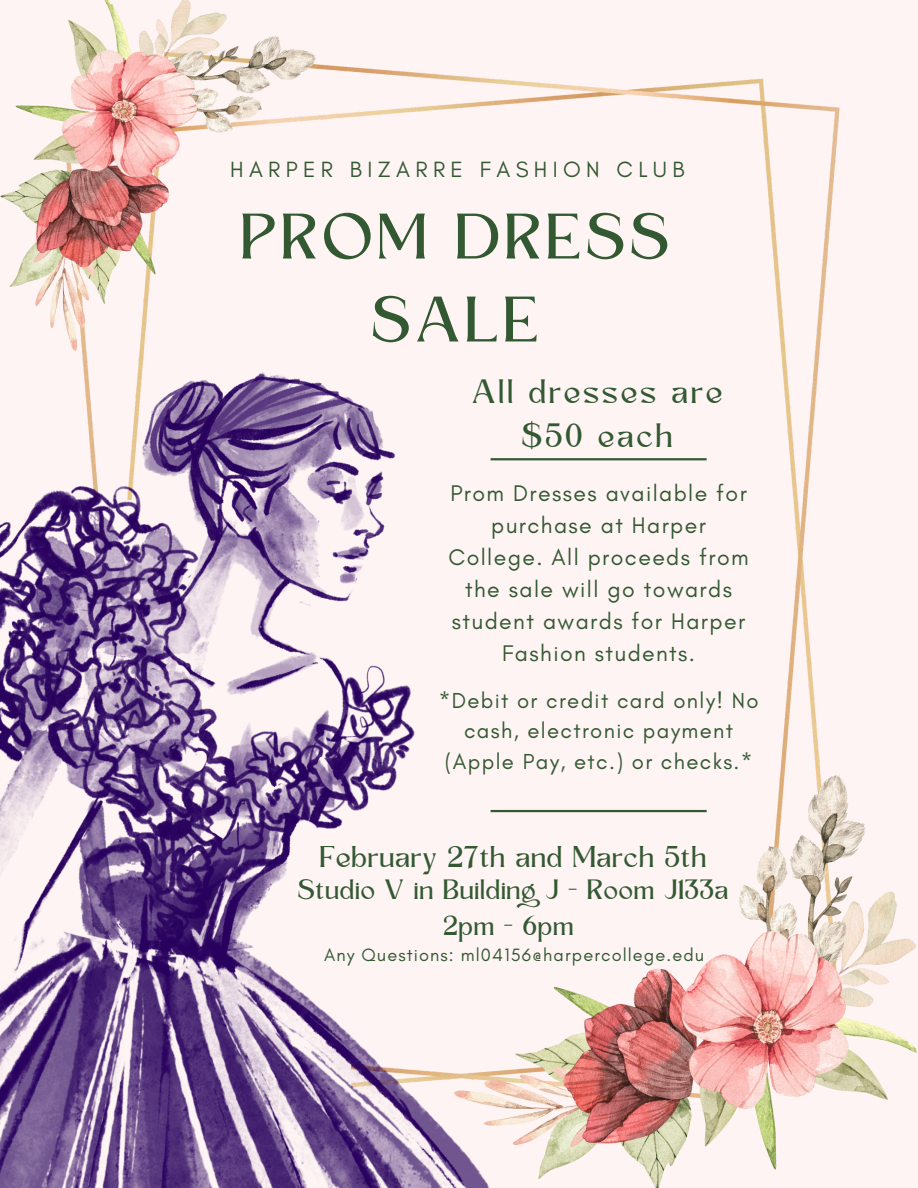
<style>
.page{position:relative;width:918px;height:1188px;background:#fff}
.page>*{position:absolute;margin:0;border:0;box-sizing:border-box;transform-origin:0 0}
.t1{font:59.85px/82.9px "Kingred Serif";letter-spacing:.055em;color:#335933;text-align:center}
.t2{font:31.5px/43.8px "Kingred Serif";letter-spacing:.06em;color:#335933;text-align:center}
.t3{font:28.05px "Kingred Serif";color:#335933}
.t4{font:26.1px/35.8px "Kingred Serif";color:#335933;text-align:center}
.t5{font:23.1px/31.8px "Glacial Indifference";letter-spacing:.06em;color:#335933;text-align:center}
.t6{font:22.5px "Glacial Indifference";letter-spacing:.24em;color:#335933}
.t7{font:22.2px/30.3px "Glacial Indifference";letter-spacing:.06em;color:#335933;text-align:center}
.t8{font:18.15px "Glacial Indifference";letter-spacing:.06em;color:#335933}
</style>
<div class="page">
<img style="left:0;top:0;width:918px;height:1188px">
<img style="left:0;top:372px;width:491px;height:816px">
<p class="t6" style="left:230px;top:156px;width:456px">HARPER BIZARRE FASHION CLUB</p>
<h1 class="t1" style="left:242px;top:202px;width:432px">PROM DRESS<br>SALE</h1>
<h2 class="t2" style="left:473px;top:373px;width:253px">All dresses are $50 each</h2>
<h5 class="t5" style="left:449px;top:477px;width:302px">Prom Dresses available for purchase at Harper<br>College. All proceeds from the sale will go towards student awards for Harper<br>Fashion students.</h5>
<h5 class="t7" style="left:439px;top:685px;width:321px">*Debit or credit card only! No cash, electronic payment (Apple Pay, etc.) or checks.*</h5>
<h3 class="t3" style="left:320px;top:846px;width:389px">February 27th and March 5th</h3>
<h3 class="t4" style="left:298px;top:875px;width:433px">Studio V in Building J - Room J133a<br>2pm - 6pm</h3>
<p class="t8" style="left:324px;top:943px;width:382px">Any Questions: ml04156@harpercollege.edu</p>
</div>
